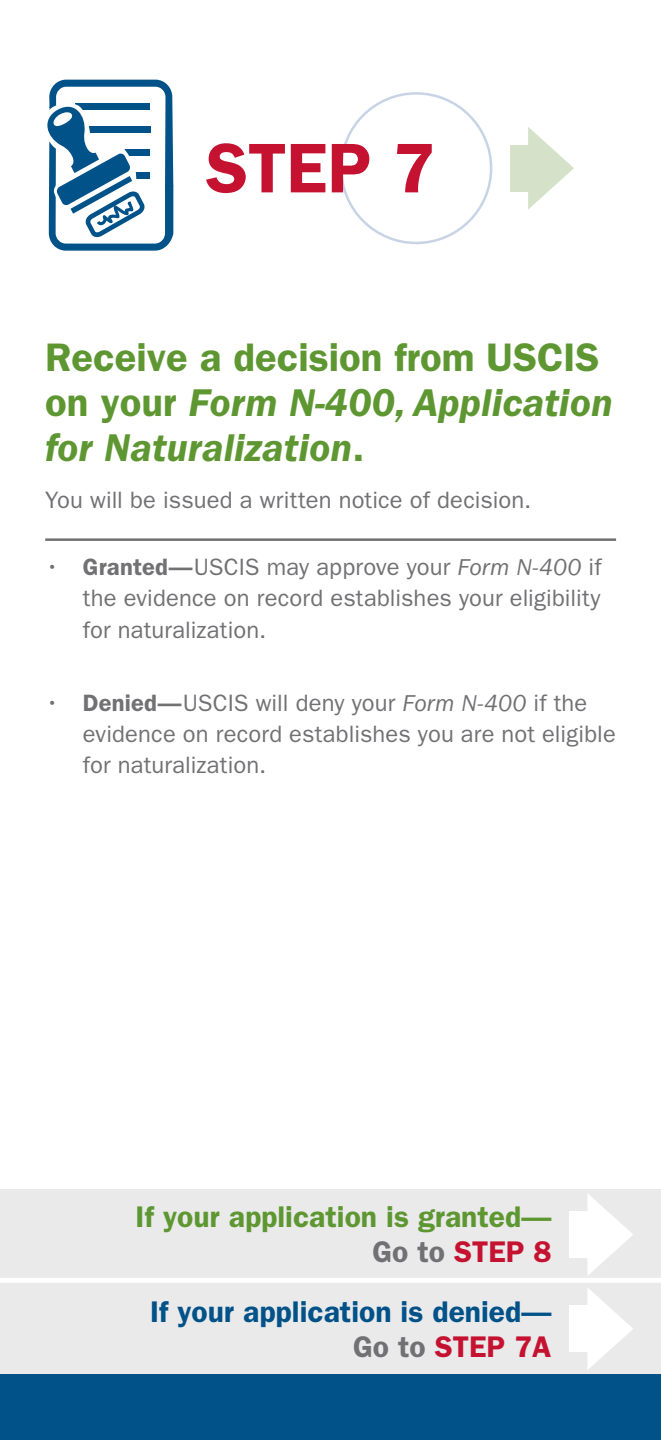
<style>
.page{position:relative;width:661px;height:1440px;background:#fff}
.page>*{position:absolute;margin:0;border:0;box-sizing:border-box;transform-origin:0 0}
.t1{font:italic 600 40px/45px "ITC Franklin Gothic Std";color:#5e9732}
.Proceed{font:600 30px/35px "ITC Franklin Gothic Std";color:#5e9732;text-align:right}
.Proceed-2{font:600 30px/35px "ITC Franklin Gothic Std";color:#005288;text-align:right}
.bullets{font:23.75px/31.2px "ITC Franklin Gothic Std";letter-spacing:.005em;color:#717073;text-align:justify}
.explanation_text{font:23.75px "ITC Franklin Gothic Std";letter-spacing:.005em;color:#717073}
.s1{font-style:normal}
.s2{font-weight:600}
.s3{font-style:italic}
.s4{color:#717073}
.s5{color:#c41230}
</style>
<div class="page">
<div style="left:0;top:1190px;width:660px;height:250px;background:#eaeaeb"></div>
<div style="left:0;top:1374px;width:660px;height:66px;background:#005288"></div>
<div style="left:569px;top:1306px;width:37px;height:46px;background:#fff"></div>
<svg style="left:587px;top:1288px;width:45px;height:82px"></svg>
<div style="left:569px;top:1211px;width:37px;height:47px;background:#fff"></div>
<svg style="left:587px;top:1194px;width:45px;height:81px"></svg>
<hr style="left:45px;top:538px;width:570px;height:3px;background:#717073">
<div style="left:0;top:1278px;width:660px;height:5px;background:#fff"></div>
<svg style="left:47px;top:80px;width:126px;height:171px"></svg>
<svg style="left:206px;top:143px;width:225px;height:50px"></svg>
<div style="left:509px;top:145px;width:37px;height:46px;background:#d5e2c9"></div>
<svg style="left:527px;top:127px;width:46px;height:83px"></svg>
<p class="t1" style="left:45px;top:335px;width:568px"><span class="s1">Receive a decision from USCIS on your</span> Form N-400, Application for Naturalization<span class="s1">.</span></p>
<p class="explanation_text" style="left:45px;top:486px;width:487px">You will be issued a written notice of decision.</p>
<p class="bullets" style="left:83px;top:552px;width:520px;text-indent:-38px">• <span class="s2">Granted—</span>USCIS may approve your <span class="s3">Form N-400</span> if the evidence on record establishes your eligibility for naturalization.</p>
<p class="bullets" style="left:83px;top:687px;width:534px;text-align:left;text-indent:-38px">• <span class="s2">Denied—</span>USCIS will deny your <span class="s3">Form N-400</span> if the evidence on record establishes you are not eligible for naturalization.</p>
<p class="Proceed" style="left:135px;top:1199px;width:417px">If your application is granted—<br><span class="s4">Go to</span> <span class="s5">STEP 8</span></p>
<p class="Proceed-2" style="left:150px;top:1294px;width:402px">If your application is denied—<br><span class="s4">Go to</span> <span class="s5">STEP 7A</span></p>
</div>
